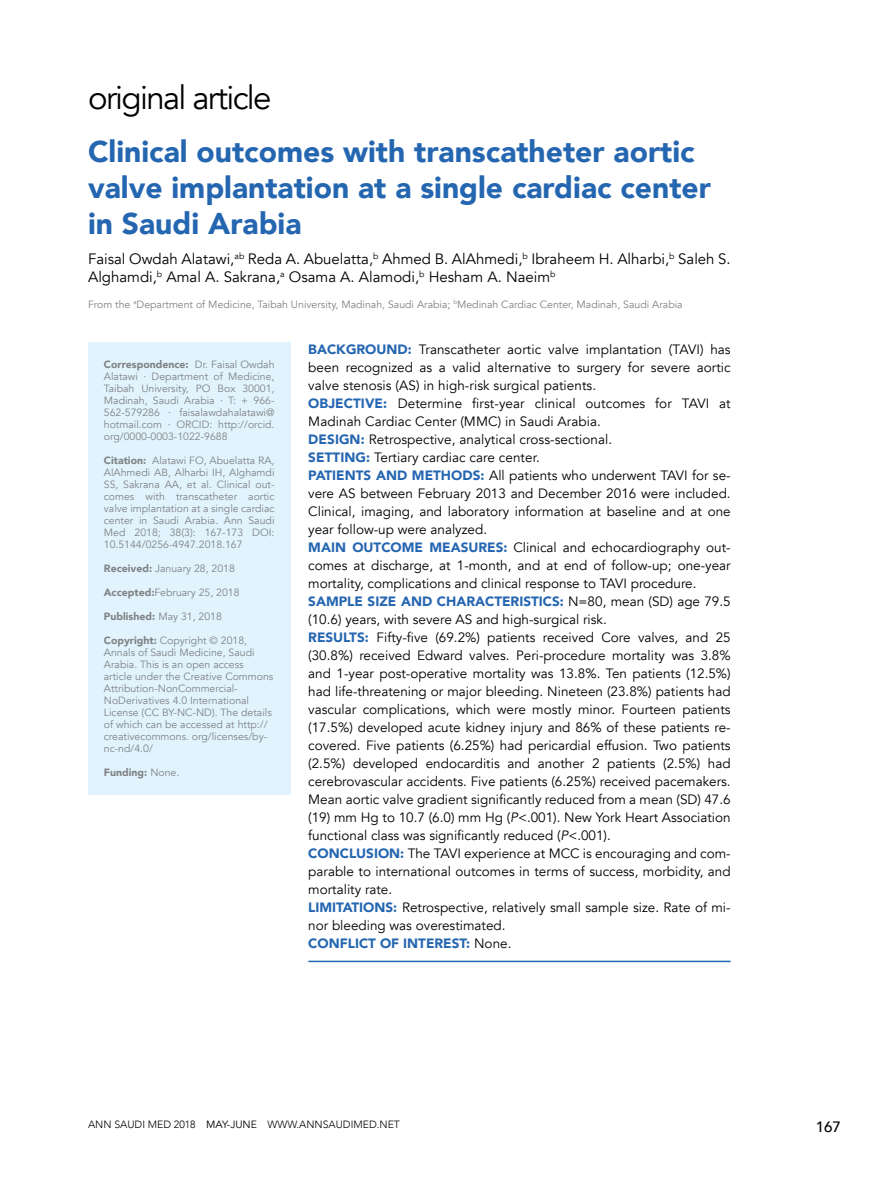
<style>
.page{position:relative;width:893px;height:1191px;background:#fff}
.page>*{position:absolute;margin:0;border:0;box-sizing:border-box;transform-origin:0 0}
.t1{font:33px "Avenir";letter-spacing:-.05em;color:#000}
.t2{font:900 30px/36px "Avenir";color:#2566b1}
.t3{font:15px/18px "Avenir";color:#000}
.t4{font:500 15px "Avenir";color:#000}
.t5{font:13.5px/18px "Avenir";color:#000}
.t6{font:10.5px/12px "Avenir";color:#808285;text-align:justify}
.t7{font:300 10.5px "Avenir";color:#000}
.t8{font:900 10.5px "Avenir";color:#808285}
.s1{font-weight:900}
.s2{font-weight:400}
.s3{font-weight:900;color:#2566b1}
.s4{font-style:italic}
</style>
<div class="page">
<div style="left:88px;top:342px;width:202px;height:452px;background:#e1f4fd"></div>
<hr style="left:308px;top:960px;width:423px;height:2px;background:#2566b1">
<h1 class="t1" style="left:88px;top:78px;width:185px">original article</h1>
<h2 class="t2" style="left:88px;top:133px;width:624px">Clinical outcomes with transcatheter aortic valve implantation at a single cardiac center in Saudi Arabia</h2>
<p class="t3" style="left:88px;top:250px;width:644px">Faisal Owdah Alatawi,<sup>ab</sup> Reda A. Abuelatta,<sup>b</sup> Ahmed B. AlAhmedi,<sup>b</sup> Ibraheem H. Alharbi,<sup>b</sup> Saleh S.<br>Alghamdi,<sup>b</sup> Amal A. Sakrana,<sup>a</sup> Osama A. Alamodi,<sup>b</sup> Hesham A. Naeim<sup>b</sup></p>
<p class="t6" style="left:88px;top:298px;width:596px">From the <sup>a</sup>Department of Medicine, Taibah University, Madinah, Saudi Arabia; <sup>b</sup>Medinah Cardiac Center, Madinah, Saudi Arabia</p>
<p class="t6" style="left:104px;top:358px;width:172px"><span class="s1">Correspondence:</span> Dr. Faisal Owdah Alatawi ∙ Department of Medicine, Taibah University, PO Box 30001, Madinah, Saudi Arabia ∙ T: + 966- 562-579286 ∙ faisalawdahalatawi@ hotmail.com ∙ ORCID: http://orcid. org/0000-0003-1022-9688</p>
<p class="t6" style="left:104px;top:454px;width:172px"><span class="s1">Citation:</span> Alatawi FO, Abuelatta RA, AlAhmedi AB, Alharbi IH, Alghamdi SS, Sakrana AA, et al. Clinical out&shy;comes with transcatheter aortic valve implantation at a single cardiac center in Saudi Arabia. Ann Saudi Med 2018; 38(3): 167-173 DOI:<br>10.5144/0256-4947.2018.167</p>
<p class="t6" style="left:104px;top:562px;width:133px"><span class="s1">Received:</span> January 28, 2018</p>
<p class="t6" style="left:104px;top:586px;width:137px"><span class="s1">Accepted:</span>February 25, 2018</p>
<p class="t8" style="left:104px;top:607px;width:120px">Published: <span class="s2">May 31, 2018</span></p>
<p class="t6" style="left:104px;top:634px;width:171px;text-align:left"><span class="s1">Copyright:</span> Copyright © 2018,<br>Annals of Saudi Medicine, Saudi<br>Arabia. This is an open access article under the Creative Commons<br>Attribution-NonCommercial-<br>NoDerivatives 4.0 International<br>License (CC BY-NC-ND). The details of which can be accessed at http:// creativecommons. org/licenses/by&shy;nc-nd/4.0/</p>
<p class="t8" style="left:104px;top:763px;width:77px">Funding: <span class="s2">None.</span></p>
<p class="t5" style="left:308px;top:341px;width:424px"><span class="s3">BACKGROUND:</span> Transcatheter aortic valve implantation (TAVI) has been recognized as a valid alternative to surgery for severe aortic valve stenosis (AS) in high-risk surgical patients.<br><span class="s3">OBJECTIVE:</span> Determine first-year clinical outcomes for TAVI at Madinah Cardiac Center (MMC) in Saudi Arabia.<br><span class="s3">DESIGN:</span> Retrospective, analytical cross-sectional.<br><span class="s3">SETTING:</span> Tertiary cardiac care center.<br><span class="s3">PATIENTS AND METHODS:</span> All patients who underwent TAVI for se&shy;vere AS between February 2013 and December 2016 were included.<br>Clinical, imaging, and laboratory information at baseline and at one year follow-up were analyzed.<br><span class="s3">MAIN OUTCOME MEASURES:</span> Clinical and echocardiography out&shy;comes at discharge, at 1-month, and at end of follow-up; one-year mortality, complications and clinical response to TAVI procedure.<br><span class="s3">SAMPLE SIZE AND CHARACTERISTICS:</span> N=80, mean (SD) age 79.5 (10.6) years, with severe AS and high-surgical risk.<br><span class="s3">RESULTS:</span> Fifty-five (69.2%) patients received Core valves, and 25 (30.8%) received Edward valves. Peri-procedure mortality was 3.8% and 1-year post-operative mortality was 13.8%. Ten patients (12.5%) had life-threatening or major bleeding. Nineteen (23.8%) patients had vascular complications, which were mostly minor. Fourteen patients (17.5%) developed acute kidney injury and 86% of these patients re&shy;covered. Five patients (6.25%) had pericardial effusion. Two patients (2.5%) developed endocarditis and another 2 patients (2.5%) had cerebrovascular accidents. Five patients (6.25%) received pacemakers.<br>Mean aortic valve gradient significantly reduced from a mean (SD) 47.6 (19) mm Hg to 10.7 (6.0) mm Hg (<span class="s4">P</span>&lt;.001). New York Heart Association functional class was significantly reduced (<span class="s4">P</span>&lt;.001).<br><span class="s3">CONCLUSION:</span> The TAVI experience at MCC is encouraging and com&shy;parable to international outcomes in terms of success, morbidity, and mortality rate.<br><span class="s3">LIMITATIONS:</span> Retrospective, relatively small sample size. Rate of mi&shy;nor bleeding was overestimated.<br><span class="s3">CONFLICT OF INTEREST:</span> None.</p>
<p class="t7" style="left:88px;top:1118px;width:313px">ANN SAUDI MED 2018 <span class="s2">MAY-JUNE</span> WWW.ANNSAUDIMED.NET</p>
<p class="t4" style="left:816px;top:1113px;width:27px">167</p>
</div>
